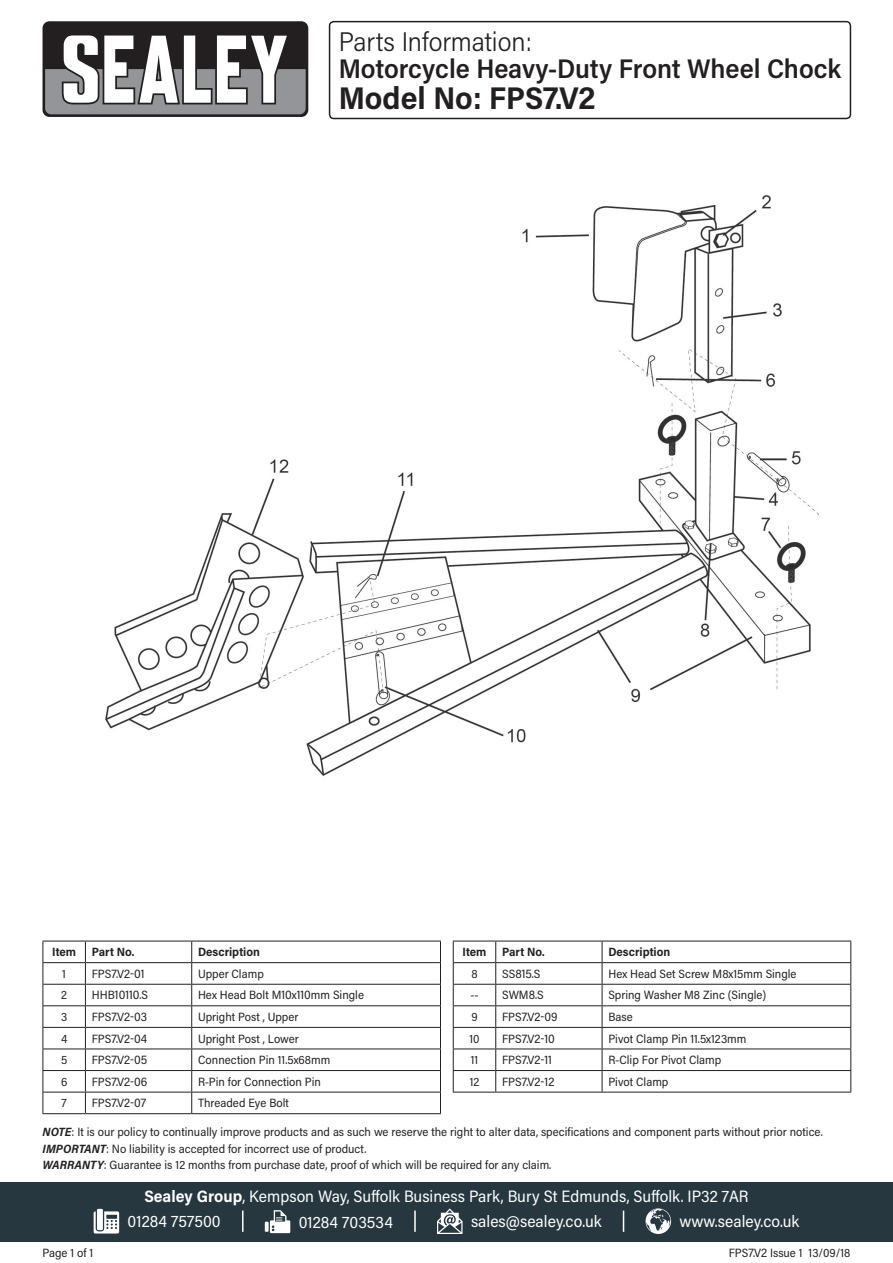
<style>
.page{position:relative;width:893px;height:1263px;background:#fff}
.page>*{position:absolute;margin:0;border:0;box-sizing:border-box;transform-origin:0 0}
.t1{font:700 31.5px "Acumin Pro Semi Cond";color:#231f20}
.t2{font:600 27px "Acumin Pro Semi Cond";color:#231f20}
.t3{font:300 27px "Acumin Pro Semi Cond";color:#231f20}
.t4{font:16.5px/25.2px "Acumin Pro Semi Cond";color:#fff}
.t5{font:12px/16.5px "Acumin Pro Semi Cond";color:#231f20}
.t6{font:700 12px "Acumin Pro Semi Cond";color:#231f20}
.s1{font-weight:700;font-style:italic}
.s2{font-weight:700}
</style>
<div class="page">
<div style="left:43px;top:21px;width:265px;height:96px;background:#231f20;border-radius:7px"></div>
<svg style="left:45px;top:35px;width:261px;height:79px"></svg>
<div style="left:0;top:1182px;width:893px;height:60px;background:#27373f"></div>
<svg style="left:94px;top:1211px;width:25px;height:22px"></svg>
<div style="left:97px;top:1209px;width:6px;height:21px;background:#fff"></div>
<svg style="left:265px;top:1222px;width:4px;height:10px"></svg>
<svg style="left:270px;top:1210px;width:20px;height:23px"></svg>
<svg style="left:437px;top:1208px;width:25px;height:26px"></svg>
<svg style="left:645px;top:1208px;width:26px;height:26px"></svg>
<hr style="left:242px;top:1210px;width:2px;height:22px;background:#fff">
<svg style="left:623px;top:1210px;width:1px;height:22px"></svg>
<hr style="left:414px;top:1210px;width:2px;height:22px;background:#fff">
<div style="left:329px;top:21px;width:522px;height:98px;border:2px solid #231f20;border-radius:4px"></div>
<hr style="left:43px;top:941px;width:42px;height:1px;background:#231f20">
<hr style="left:85px;top:941px;width:107px;height:1px;background:#231f20">
<hr style="left:192px;top:941px;width:249px;height:1px;background:#231f20">
<hr style="left:43px;top:962px;width:42px;height:1px;background:#231f20">
<hr style="left:85px;top:962px;width:107px;height:1px;background:#231f20">
<hr style="left:192px;top:962px;width:249px;height:1px;background:#231f20">
<hr style="left:43px;top:984px;width:42px;height:1px;background:#231f20">
<hr style="left:85px;top:984px;width:107px;height:1px;background:#231f20">
<hr style="left:192px;top:984px;width:249px;height:1px;background:#231f20">
<hr style="left:43px;top:1005px;width:42px;height:1px;background:#231f20">
<hr style="left:85px;top:1005px;width:107px;height:1px;background:#231f20">
<hr style="left:192px;top:1005px;width:249px;height:1px;background:#231f20">
<hr style="left:43px;top:1027px;width:42px;height:1px;background:#231f20">
<hr style="left:85px;top:1027px;width:107px;height:1px;background:#231f20">
<hr style="left:192px;top:1027px;width:249px;height:1px;background:#231f20">
<hr style="left:43px;top:1048px;width:42px;height:1px;background:#231f20">
<hr style="left:85px;top:1048px;width:107px;height:1px;background:#231f20">
<hr style="left:192px;top:1048px;width:249px;height:1px;background:#231f20">
<hr style="left:43px;top:1070px;width:42px;height:1px;background:#231f20">
<hr style="left:85px;top:1070px;width:107px;height:1px;background:#231f20">
<hr style="left:192px;top:1070px;width:249px;height:1px;background:#231f20">
<hr style="left:43px;top:1092px;width:42px;height:1px;background:#231f20">
<svg style="left:43px;top:941px;width:1px;height:172px"></svg>
<hr style="left:85px;top:1092px;width:107px;height:1px;background:#231f20">
<svg style="left:85px;top:941px;width:1px;height:172px"></svg>
<hr style="left:192px;top:1092px;width:249px;height:1px;background:#231f20">
<svg style="left:191px;top:941px;width:1px;height:172px"></svg>
<svg style="left:440px;top:941px;width:1px;height:172px"></svg>
<hr style="left:43px;top:1113px;width:42px;height:1px;background:#231f20">
<hr style="left:85px;top:1113px;width:107px;height:1px;background:#231f20">
<hr style="left:192px;top:1113px;width:249px;height:1px;background:#231f20">
<hr style="left:453px;top:941px;width:43px;height:1px;background:#231f20">
<hr style="left:496px;top:941px;width:106px;height:1px;background:#231f20">
<hr style="left:602px;top:941px;width:249px;height:1px;background:#231f20">
<hr style="left:453px;top:962px;width:43px;height:1px;background:#231f20">
<hr style="left:496px;top:962px;width:106px;height:1px;background:#231f20">
<hr style="left:602px;top:962px;width:249px;height:1px;background:#231f20">
<hr style="left:453px;top:984px;width:43px;height:1px;background:#231f20">
<hr style="left:496px;top:984px;width:106px;height:1px;background:#231f20">
<hr style="left:602px;top:984px;width:249px;height:1px;background:#231f20">
<hr style="left:453px;top:1005px;width:43px;height:1px;background:#231f20">
<hr style="left:496px;top:1005px;width:106px;height:1px;background:#231f20">
<hr style="left:602px;top:1005px;width:249px;height:1px;background:#231f20">
<hr style="left:453px;top:1027px;width:43px;height:1px;background:#231f20">
<hr style="left:496px;top:1027px;width:106px;height:1px;background:#231f20">
<hr style="left:602px;top:1027px;width:249px;height:1px;background:#231f20">
<hr style="left:453px;top:1048px;width:43px;height:1px;background:#231f20">
<hr style="left:496px;top:1048px;width:106px;height:1px;background:#231f20">
<hr style="left:602px;top:1048px;width:249px;height:1px;background:#231f20">
<hr style="left:453px;top:1070px;width:43px;height:1px;background:#231f20">
<svg style="left:453px;top:941px;width:1px;height:151px"></svg>
<hr style="left:496px;top:1070px;width:106px;height:1px;background:#231f20">
<svg style="left:495px;top:941px;width:1px;height:151px"></svg>
<hr style="left:602px;top:1070px;width:249px;height:1px;background:#231f20">
<svg style="left:602px;top:941px;width:1px;height:151px"></svg>
<svg style="left:850px;top:941px;width:1px;height:151px"></svg>
<hr style="left:453px;top:1092px;width:43px;height:1px;background:#231f20">
<hr style="left:496px;top:1092px;width:106px;height:1px;background:#231f20">
<hr style="left:602px;top:1092px;width:249px;height:1px;background:#231f20">
<img style="left:105px;top:195px;width:715px;height:581px">
<h2 class="t3" style="left:339px;top:23px;width:195px">Parts Information:</h2>
<h2 class="t2" style="left:339px;top:49px;width:504px">Motorcycle Heavy-Duty Front Wheel Chock</h2>
<h1 class="t1" style="left:339px;top:76px;width:258px">Model No: FPS7.V2</h1>
<p class="t6" style="left:52px;top:944px;width:25px">Item</p>
<p class="t6" style="left:92px;top:944px;width:44px">Part No.</p>
<p class="t6" style="left:198px;top:944px;width:63px">Description</p>
<p class="t5" style="left:62px;top:965px;width:5px">1</p>
<p class="t5" style="left:92px;top:965px;width:54px">FPS7.V2-01</p>
<p class="t5" style="left:198px;top:965px;width:67px">Upper Clamp</p>
<p class="t5" style="left:61px;top:986px;width:7px">2</p>
<p class="t5" style="left:92px;top:986px;width:58px">HHB10110.S</p>
<p class="t5" style="left:198px;top:986px;width:167px">Hex Head Bolt M10x110mm Single</p>
<p class="t5" style="left:61px;top:1008px;width:8px">3</p>
<p class="t5" style="left:92px;top:1008px;width:57px">FPS7.V2-03</p>
<p class="t5" style="left:198px;top:1008px;width:102px">Upright Post , Upper</p>
<p class="t5" style="left:61px;top:1030px;width:8px">4</p>
<p class="t5" style="left:92px;top:1030px;width:57px">FPS7.V2-04</p>
<p class="t5" style="left:198px;top:1030px;width:102px">Upright Post , Lower</p>
<p class="t5" style="left:61px;top:1051px;width:8px">5</p>
<p class="t5" style="left:92px;top:1051px;width:57px">FPS7.V2-05</p>
<p class="t5" style="left:198px;top:1051px;width:134px">Connection Pin 11.5x68mm</p>
<p class="t5" style="left:61px;top:1073px;width:8px">6</p>
<p class="t5" style="left:92px;top:1073px;width:57px">FPS7.V2-06</p>
<p class="t5" style="left:198px;top:1073px;width:124px">R-Pin for Connection Pin</p>
<p class="t5" style="left:62px;top:1094px;width:7px">7</p>
<p class="t5" style="left:92px;top:1094px;width:56px">FPS7.V2-07</p>
<p class="t5" style="left:198px;top:1094px;width:92px">Threaded Eye Bolt</p>
<p class="t6" style="left:463px;top:944px;width:25px">Item</p>
<p class="t6" style="left:502px;top:944px;width:44px">Part No.</p>
<p class="t6" style="left:608px;top:944px;width:63px">Description</p>
<p class="t5" style="left:471px;top:965px;width:8px">8</p>
<p class="t5" style="left:502px;top:965px;width:40px">SS815.S</p>
<p class="t5" style="left:608px;top:965px;width:190px">Hex Head Set Screw M8x15mm Single</p>
<p class="t5" style="left:470px;top:986px;width:9px">--</p>
<p class="t5" style="left:502px;top:986px;width:43px">SWM8.S</p>
<p class="t5" style="left:608px;top:986px;width:159px">Spring Washer M8 Zinc (Single)</p>
<p class="t5" style="left:471px;top:1008px;width:8px">9</p>
<p class="t5" style="left:502px;top:1008px;width:57px">FPS7.V2-09</p>
<p class="t5" style="left:608px;top:1008px;width:26px">Base</p>
<p class="t5" style="left:469px;top:1030px;width:12px">10</p>
<p class="t5" style="left:502px;top:1030px;width:54px">FPS7.V2-10</p>
<p class="t5" style="left:608px;top:1030px;width:139px">Pivot Clamp Pin 11.5x123mm</p>
<p class="t5" style="left:471px;top:1051px;width:9px">11</p>
<p class="t5" style="left:502px;top:1051px;width:51px">FPS7.V2-11</p>
<p class="t5" style="left:608px;top:1051px;width:114px">R-Clip For Pivot Clamp</p>
<p class="t5" style="left:470px;top:1073px;width:11px">12</p>
<p class="t5" style="left:502px;top:1073px;width:54px">FPS7.V2-12</p>
<p class="t5" style="left:608px;top:1073px;width:62px">Pivot Clamp</p>
<p class="t5" style="left:43px;top:1123px;width:782px"><span class="s1">NOTE</span>: It is our policy to continually improve products and as such we reserve the right to alter data, specifications and component parts without prior notice.<br><span class="s1">IMPORTANT</span>: No liability is accepted for incorrect use of product.<br><span class="s1">WARRANTY</span>: Guarantee is 12 months from purchase date, proof of which will be required for any claim.</p>
<p class="t5" style="left:43px;top:1244px;width:52px">Page 1 of 1</p>
<h3 class="t4" style="left:128px;top:1183px;width:622px;text-indent:17px"><span class="s2">Sealey Group</span>, Kempson Way, Suffolk Business Park, Bury St Edmunds, Suffolk. IP32 7AR<br>01284 757500</h3>
<h3 class="t4" style="left:299px;top:1209px;width:96px">01284 703534</h3>
<h3 class="t4" style="left:471px;top:1208px;width:132px">sales@sealey.co.uk</h3>
<h3 class="t4" style="left:680px;top:1208px;width:121px">www.sealey.co.uk</h3>
<p class="t5" style="left:729px;top:1244px;width:123px">FPS7.V2 Issue 1 13/09/18</p>
</div>
